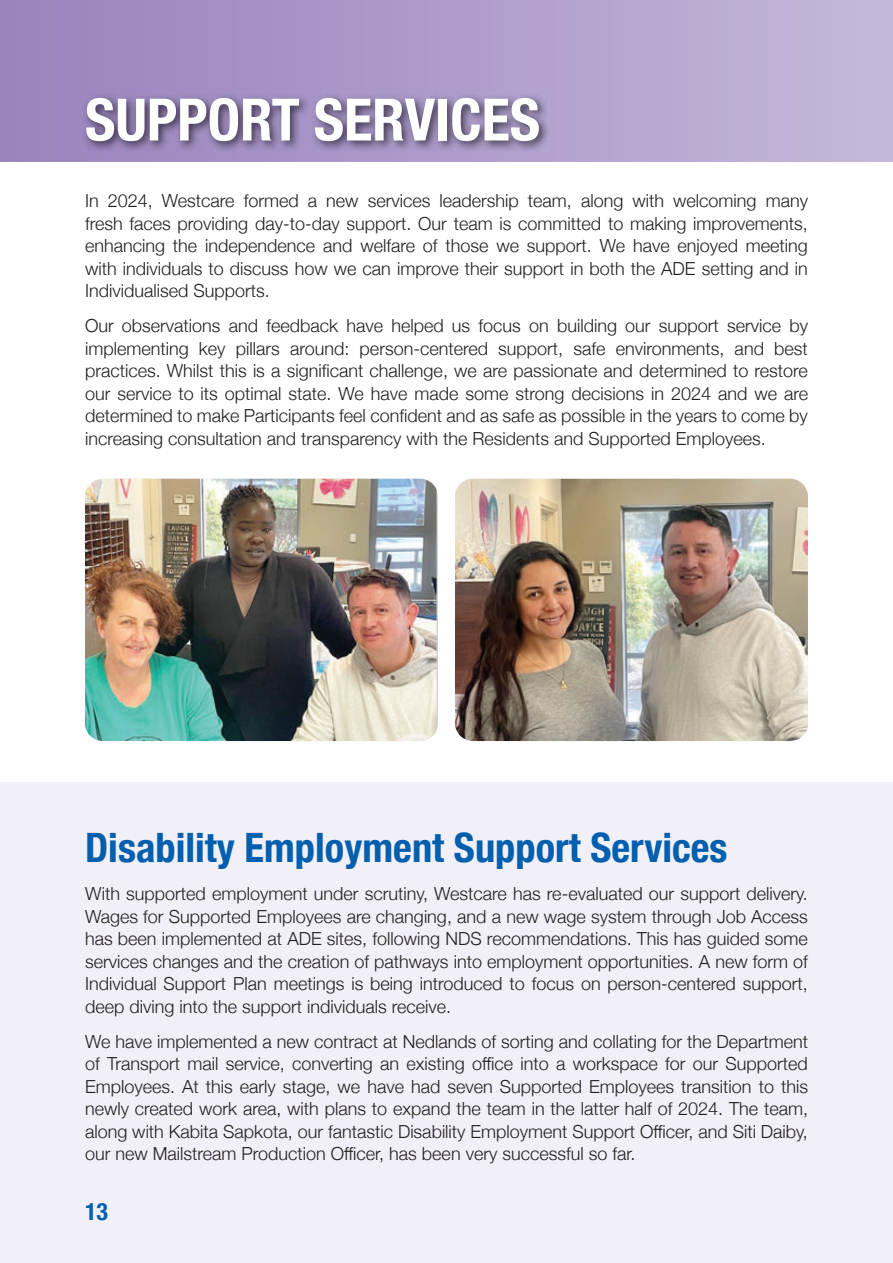
<style>
.page{position:relative;width:893px;height:1263px;background:#fff}
.page>*{position:absolute;margin:0;border:0;box-sizing:border-box;transform-origin:0 0}
.t1{font:700 condensed 58.5px "Helvetica Neue";color:#fff}
.t2{font:700 condensed 40.5px "Helvetica Neue";color:#015fae}
.t3{font:700 condensed 24px "Helvetica Neue";color:#015fae}
.t4{font:300 18px/22.5px "Helvetica Neue";color:#231f20;text-align:justify}
</style>
<div class="page">
<svg style="left:0;top:0;width:893px;height:162px;background:#af9ecb"></svg>
<div style="left:0;top:782px;width:893px;height:481px;background:#f1eff7"></div>
<img style="left:82px;top:93px;width:468px;height:59px">
<img style="left:85px;top:479px;width:352px;height:262px">
<img style="left:455px;top:479px;width:353px;height:262px">
<h1 class="t1" style="left:85px;top:71px;width:457px">SUPPORT SERVICES</h1>
<p class="t4" style="left:85px;top:188px;width:724px">In 2024, Westcare formed a new services leadership team, along with welcoming many fresh faces providing day-to-day support. Our team is committed to making improvements, enhancing the independence and welfare of those we support. We have enjoyed meeting with individuals to discuss how we can improve their support in both the ADE setting and in Individualised Supports.</p>
<p class="t4" style="left:85px;top:313px;width:724px">Our observations and feedback have helped us focus on building our support service by implementing key pillars around: person-centered support, safe environments, and best practices. Whilst this is a significant challenge, we are passionate and determined to restore our service to its optimal state. We have made some strong decisions in 2024 and we are determined to make Participants feel confident and as safe as possible in the years to come by increasing consultation and transparency with the Residents and Supported Employees.</p>
<h2 class="t2" style="left:85px;top:814px;width:644px">Disability Employment Support Services</h2>
<p class="t4" style="left:85px;top:881px;width:724px">With supported employment under scrutiny, Westcare has re-evaluated our support delivery.<br>Wages for Supported Employees are changing, and a new wage system through Job Access has been implemented at ADE sites, following NDS recommendations. This has guided some services changes and the creation of pathways into employment opportunities. A new form of Individual Support Plan meetings is being introduced to focus on person-centered support, deep diving into the support individuals receive.</p>
<p class="t4" style="left:85px;top:1029px;width:724px">We have implemented a new contract at Nedlands of sorting and collating for the Department of Transport mail service, converting an existing office into a workspace for our Supported Employees. At this early stage, we have had seven Supported Employees transition to this newly created work area, with plans to expand the team in the latter half of 2024. The team, along with Kabita Sapkota, our fantastic Disability Employment Support Officer, and Siti Daiby, our new Mailstream Production Officer, has been very successful so far.</p>
<h3 class="t3" style="left:85px;top:1192px;width:25px">13</h3>
</div>
